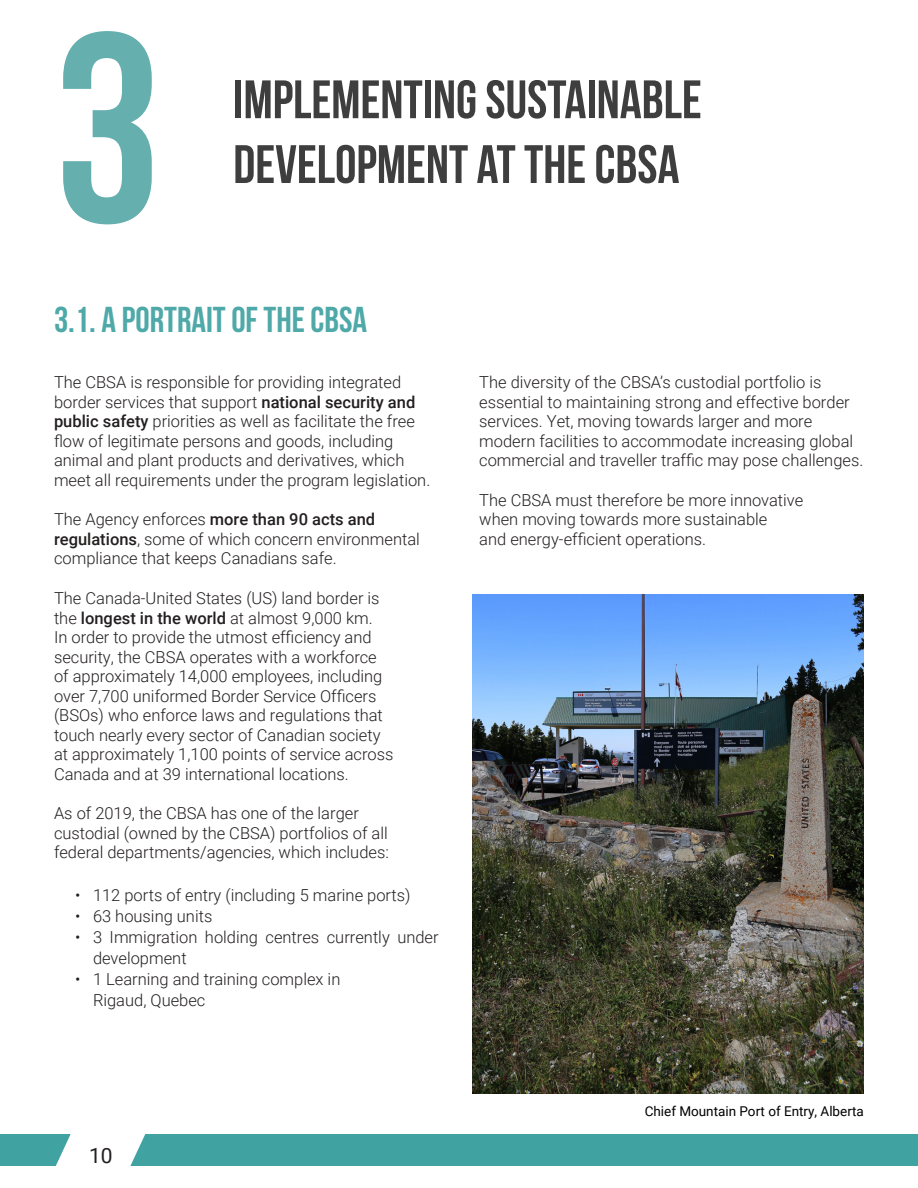
<style>
.page{position:relative;width:918px;height:1188px;background:#fff}
.page>*{position:absolute;margin:0;border:0;box-sizing:border-box;transform-origin:0 0}
.Header_Section{font:700 270px "Bebas Neue";color:#66afaf}
.Header_B2{font:700 54px "Bebas Neue";color:#3e3e3f}
.Paragraph_B_-_Header{font:700 36px "Bebas Neue";color:#4ea9a8}
.t1{font:21px "Roboto";color:#231f20}
.Paragraph_A{font:300 16.5px/19.5px "Roboto";color:#231f20}
.Image_Under{font:13.5px "Roboto";color:#000}
.s1{font-weight:500}
</style>
<div class="page">
<div style="left:0;top:1134px;width:918px;height:32px;background:#40a2a1"></div>
<svg style="left:55px;top:1134px;width:91px;height:32px"></svg>
<img style="left:472px;top:594px;width:392px;height:500px">
<p class="Header_Section" style="left:54px;top:-19px;width:108px">3</p>
<p class="Header_B2" style="left:233px;top:70px;width:470px">IMPLEMENTING SUSTAINABLE</p>
<p class="Header_B2" style="left:233px;top:135px;width:448px">DEVELOPMENT AT THE CBSA</p>
<p class="Paragraph_B_-_Header" style="left:54px;top:299px;width:315px">3.1. A PORTRAIT OF THE CBSA</p>
<p class="Paragraph_A" style="left:54px;top:372px;width:378px">The CBSA is responsible for providing integrated border services that support <span class="s1">national security and public safety</span> priorities as well as facilitate the free flow of legitimate persons and goods, including animal and plant products and derivatives, which meet all requirements under the program legislation.</p>
<p class="Paragraph_A" style="left:54px;top:509px;width:367px">The Agency enforces <span class="s1">more than 90 acts and regulations</span>, some of which concern environmental compliance that keeps Canadians safe.</p>
<p class="Paragraph_A" style="left:54px;top:588px;width:341px">The Canada-United States (US) land border is the <span class="s1">longest in the world</span> at almost 9,000 km.<br>In order to provide the utmost efficiency and security, the CBSA operates with a workforce of approximately 14,000 employees, including over 7,700 uniformed Border Service Officers (BSOs) who enforce laws and regulations that touch nearly every sector of Canadian society at approximately 1,100 points of service across Canada and at 39 international locations.</p>
<p class="Paragraph_A" style="left:54px;top:803px;width:336px">As of 2019, the CBSA has one of the larger custodial (owned by the CBSA) portfolios of all federal departments/agencies, which includes:</p>
<p class="Paragraph_A" style="left:75px;top:885px;width:337px">• 112 ports of entry (including 5 marine ports)</p>
<p class="Paragraph_A" style="left:75px;top:906px;width:139px">• 63 housing units</p>
<p class="Paragraph_A" style="left:93px;top:926px;width:347px;line-height:21px;text-indent:-18px">• 3 Immigration holding centres currently under development</p>
<p class="Paragraph_A" style="left:93px;top:968px;width:249px;line-height:21px;text-indent:-18px">• 1 Learning and training complex in<br>Rigaud, Quebec</p>
<p class="t1" style="left:89px;top:1141px;width:25px">10</p>
<p class="Paragraph_A" style="left:479px;top:372px;width:386px">The diversity of the CBSA’s custodial portfolio is essential to maintaining strong and effective border services. Yet, moving towards larger and more modern facilities to accommodate increasing global commercial and traveller traffic may pose challenges.</p>
<p class="Paragraph_A" style="left:479px;top:490px;width:326px">The CBSA must therefore be more innovative when moving towards more sustainable<br>and energy-efficient operations.</p>
<p class="Image_Under" style="left:645px;top:1102px;width:221px">Chief Mountain Port of Entry, Alberta</p>
</div>
